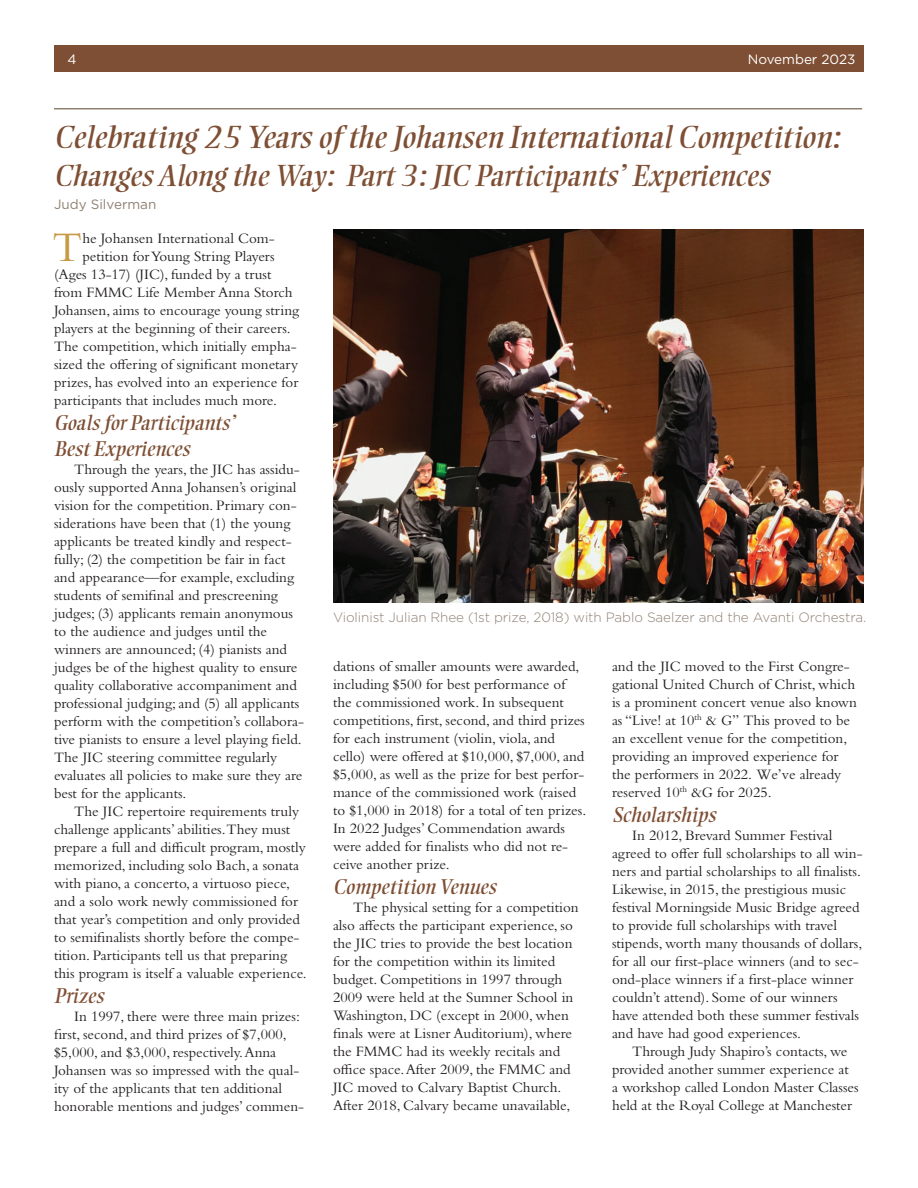
<style>
.page{position:relative;width:918px;height:1188px;background:#fff}
.page>*{position:absolute;margin:0;border:0;box-sizing:border-box;transform-origin:0 0}
.Drop_Cap{font:43.95px "Bembo Std";color:#c79a48}
.Article_Head_24pt{font:italic 31.5px "Ellington MT Std";color:#7e4f34}
.Article_Head_20pt{font:italic 30px "Ellington MT Std";color:#7e4f34}
._14pt_head{font:italic 21px/25.2px "Ellington MT Std";color:#7e4f34}
.Drop_Cap-2{font:15px/18px "Bembo Std";color:#231f20}
.t1{font:300 13.5px "Gotham";letter-spacing:-.005em;color:#908173}
.t2{font:13.5px "Gotham";color:#fff}
.Byline{font:13.5px "Gotham";color:#908173}
</style>
<div class="page">
<hr style="left:54px;top:108px;width:808px;height:2px;background:#908173">
<div style="left:54px;top:45px;width:810px;height:27px;background:#7e4f34"></div>
<img style="left:333px;top:230px;width:531px;height:373px">
<p class="t2" style="left:68px;top:51px;width:11px">4</p>
<p class="t2" style="left:748px;top:51px;width:109px">November 2023</p>
<p class="Article_Head_24pt" style="left:54px;top:119px;width:788px">Celebrating 25 Years of the Johansen International Competition:</p>
<p class="Article_Head_20pt" style="left:54px;top:159px;width:717px">Changes Along the Way: Part 3: JIC Participants’ Experiences</p>
<p class="Byline" style="left:54px;top:196px;width:104px">Judy Silverman</p>
<p class="Drop_Cap" style="left:53px;top:222px;width:31px">T</p>
<p class="Drop_Cap-2" style="left:82px;top:229px;width:194px">he Johansen International Com-</p>
<p class="Drop_Cap-2" style="left:82px;top:247px;width:194px">petition for Young String Players</p>
<p class="Drop_Cap-2" style="left:54px;top:265px;width:219px">(Ages 13-17) (JIC), funded by a trust</p>
<p class="Drop_Cap-2" style="left:54px;top:283px;width:240px">from FMMC Life Member Anna Storch</p>
<p class="Drop_Cap-2" style="left:54px;top:301px;width:247px">Johansen, aims to encourage young string</p>
<p class="Drop_Cap-2" style="left:54px;top:319px;width:238px">players at the beginning of their careers.</p>
<p class="Drop_Cap-2" style="left:54px;top:337px;width:244px">The competition, which initially empha-</p>
<p class="Drop_Cap-2" style="left:54px;top:355px;width:246px">sized the offering of significant monetary</p>
<p class="Drop_Cap-2" style="left:54px;top:373px;width:246px">prizes, has evolved into an experience for</p>
<p class="Drop_Cap-2" style="left:54px;top:391px;width:224px">participants that includes much more.</p>
<p class="_14pt_head" style="left:54px;top:411px;width:183px">Goals for Participants’<br>Best Experiences</p>
<p class="Drop_Cap-2" style="left:54px;top:460px;width:251px;text-indent:20px">Through the years, the JIC has assidu&shy;ously supported Anna Johansen’s original vision for the competition. Primary con&shy;siderations have been that (1) the young applicants be treated kindly and respect&shy;fully; (2) the competition be fair in fact and appearance—for example, excluding students of semifinal and prescreening judges; (3) applicants remain anonymous to the audience and judges until the winners are announced; (4) pianists and judges be of the highest quality to ensure quality collaborative accompaniment and professional judging; and (5) all applicants perform with the competition’s collabora&shy;tive pianists to ensure a level playing field.<br>The JIC steering committee regularly evaluates all policies to make sure they are best for the applicants.</p>
<p class="Drop_Cap-2" style="left:54px;top:802px;width:254px;text-indent:20px">The JIC repertoire requirements truly challenge applicants’ abilities.They must prepare a full and difficult program, mostly memorized, including solo Bach, a sonata with piano, a concerto, a virtuoso piece, and a solo work newly commissioned for that year’s competition and only provided to semifinalists shortly before the compe&shy;tition. Participants tell us that preparing this program is itself a valuable experience.</p>
<p class="_14pt_head" style="left:54px;top:983px;width:52px">Prizes</p>
<p class="Drop_Cap-2" style="left:54px;top:1007px;width:252px;text-indent:20px">In 1997, there were three main prizes: first, second, and third prizes of $7,000, $5,000, and $3,000, respectively. Anna Johansen was so impressed with the qual&shy;ity of the applicants that ten additional honorable mentions and judges’ commen-</p>
<p class="t1" style="left:333px;top:610px;width:535px">Violinist Julian Rhee (1st prize, 2018) with Pablo Saelzer and the Avanti Orchestra.</p>
<p class="Drop_Cap-2" style="left:333px;top:657px;width:255px">dations of smaller amounts were awarded, including $500 for best performance of the commissioned work. In subsequent competitions, first, second, and third prizes for each instrument (violin, viola, and cello) were offered at $10,000, $7,000, and $5,000, as well as the prize for best perfor&shy;mance of the commissioned work (raised to $1,000 in 2018) for a total of ten prizes.<br>In 2022 Judges’ Commendation awards were added for finalists who did not re&shy;ceive another prize.</p>
<p class="_14pt_head" style="left:333px;top:875px;width:165px">Competition Venues</p>
<p class="Drop_Cap-2" style="left:333px;top:898px;width:247px;text-indent:20px">The physical setting for a competition also affects the participant experience, so the JIC tries to provide the best location for the competition within its limited budget. Competitions in 1997 through 2009 were held at the Sumner School in Washington, DC (except in 2000, when finals were at Lisner Auditorium), where the FMMC had its weekly recitals and office space. After 2009, the FMMC and JIC moved to Calvary Baptist Church.<br>After 2018, Calvary became unavailable,</p>
<p class="Drop_Cap-2" style="left:612px;top:657px;width:246px">and the JIC moved to the First Congre&shy;gational United Church of Christ, which is a prominent concert venue also known as “Live! at 10<sup>th</sup> &amp; G” This proved to be an excellent venue for the competition, providing an improved experience for the performers in 2022. We’ve already reserved 10<sup>th</sup> &amp;G for 2025.</p>
<p class="_14pt_head" style="left:612px;top:803px;width:106px">Scholarships</p>
<p class="Drop_Cap-2" style="left:612px;top:826px;width:252px;text-indent:20px">In 2012, Brevard Summer Festival agreed to offer full scholarships to all win&shy;ners and partial scholarships to all finalists.<br>Likewise, in 2015, the prestigious music festival Morningside Music Bridge agreed to provide full scholarships with travel stipends, worth many thousands of dollars, for all our first-place winners (and to sec&shy;ond-place winners if a first-place winner couldn’t attend). Some of our winners have attended both these summer festivals and have had good experiences.</p>
<p class="Drop_Cap-2" style="left:612px;top:1042px;width:248px;text-indent:20px">Through Judy Shapiro’s contacts, we provided another summer experience at<br>a workshop called London Master Classes held at the Royal College at Manchester</p>
</div>
